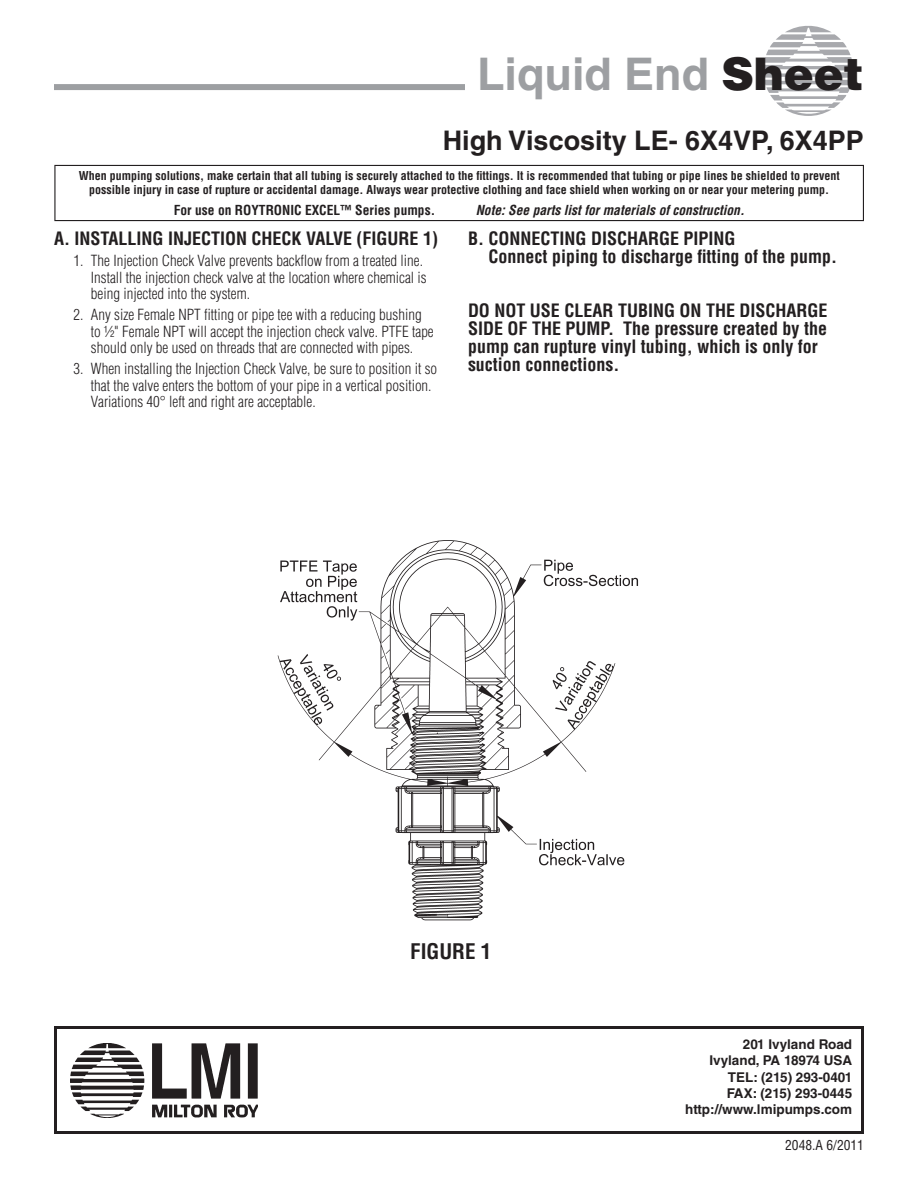
<style>
.page{position:relative;width:918px;height:1188px;background:#fff}
.page>*{position:absolute;margin:0;border:0;box-sizing:border-box;transform-origin:0 0}
.t1{font:700 45px "Helvetica LT Std";color:#9d9fa2}
.t2{font:700 27px "Helvetica LT Std";color:#231f20}
.t3{font:700 condensed 21px "Helvetica LT Std";color:#231f20}
.t4{font:700 condensed 18px/18px "Helvetica LT Std";color:#231f20}
.t5{font:300 condensed 15px/16.5px "Helvetica LT Std";color:#231f20}
.t6{font:700 13.5px/16.2px "Helvetica LT Std";color:#231f20;text-align:right}
.t7{font:italic 700 condensed 13.5px "Helvetica LT Std";color:#231f20}
.t8{font:700 condensed 13.5px "Helvetica LT Std";color:#231f20}
.t9{font:condensed 13.5px "Helvetica LT Std";color:#231f20}
.t10{font:700 condensed 12px/13.5px "Helvetica LT Std";color:#231f20;text-align:center}
.s1{font-family:"Helvetica";font-weight:900;color:#231f20}
</style>
<div class="page">
<svg style="left:763px;top:26px;width:90px;height:90px"></svg>
<div style="left:54px;top:84px;width:411px;height:6px;background:#9d9fa2"></div>
<div style="left:54px;top:1026px;width:810px;height:108px;border:3px solid #231f20"></div>
<img style="left:70px;top:1044px;width:188px;height:73px">
<hr style="left:54px;top:165px;width:810px;height:1px;background:#231f20">
<hr style="left:54px;top:166px;width:2px;height:54px;background:#231f20">
<hr style="left:863px;top:166px;width:1px;height:54px;background:#231f20">
<hr style="left:54px;top:220px;width:810px;height:1px;background:#231f20">
<img style="left:277px;top:540px;width:362px;height:381px">
<h1 class="t1" style="left:477px;top:47px;width:388px">Liquid End <span class="s1">Sheet</span></h1>
<h2 class="t2" style="left:443px;top:124px;width:423px">High Viscosity LE- 6X4VP, 6X4PP</h2>
<p class="t10" style="left:79px;top:169px;width:762px">When pumping solutions, make certain that all tubing is securely attached to the fittings. It is recommended that tubing or pipe lines be shielded to prevent possible injury in case of rupture or accidental damage. Always wear protective clothing and face shield when working on or near your metering pump.</p>
<p class="t8" style="left:174px;top:201px;width:263px">For use on ROYTRONIC EXCEL™ Series pumps.</p>
<p class="t7" style="left:476px;top:201px;width:270px">Note: See parts list for materials of construction.</p>
<p class="t4" style="left:54px;top:230px;width:386px">A. INSTALLING INJECTION CHECK VALVE (FIGURE 1)</p>
<p class="t5" style="left:91px;top:253px;width:337px;text-indent:-17px">1. The Injection Check Valve prevents backflow from a treated line.<br>Install the injection check valve at the location where chemical is being injected into the system.</p>
<p class="t5" style="left:91px;top:307px;width:344px;text-indent:-17px">2. Any size Female NPT fitting or pipe tee with a reducing bushing to ½" Female NPT will accept the injection check valve. PTFE tape should only be used on threads that are connected with pipes.</p>
<p class="t5" style="left:91px;top:361px;width:348px;text-indent:-17px">3. When installing the Injection Check Valve, be sure to position it so that the valve enters the bottom of your pipe in a vertical position.<br>Variations 40° left and right are acceptable.</p>
<p class="t4" style="left:489px;top:230px;width:350px;text-indent:-21px">B. CONNECTING DISCHARGE PIPING<br>Connect piping to discharge fitting of the pump.</p>
<p class="t4" style="left:468px;top:302px;width:361px">DO NOT USE CLEAR TUBING ON THE DISCHARGE SIDE OF THE PUMP. The pressure created by the pump can rupture vinyl tubing, which is only for suction connections.</p>
<h3 class="t3" style="left:410px;top:938px;width:83px">FIGURE 1</h3>
<p class="t6" style="left:685px;top:1036px;width:169px">201 Ivyland Road<br>Ivyland, PA 18974 USA<br>TEL: (215) 293-0401<br>FAX: (215) 293-0445 http://www.lmipumps.com</p>
<p class="t9" style="left:785px;top:1137px;width:80px">2048.A 6/2011</p>
</div>
